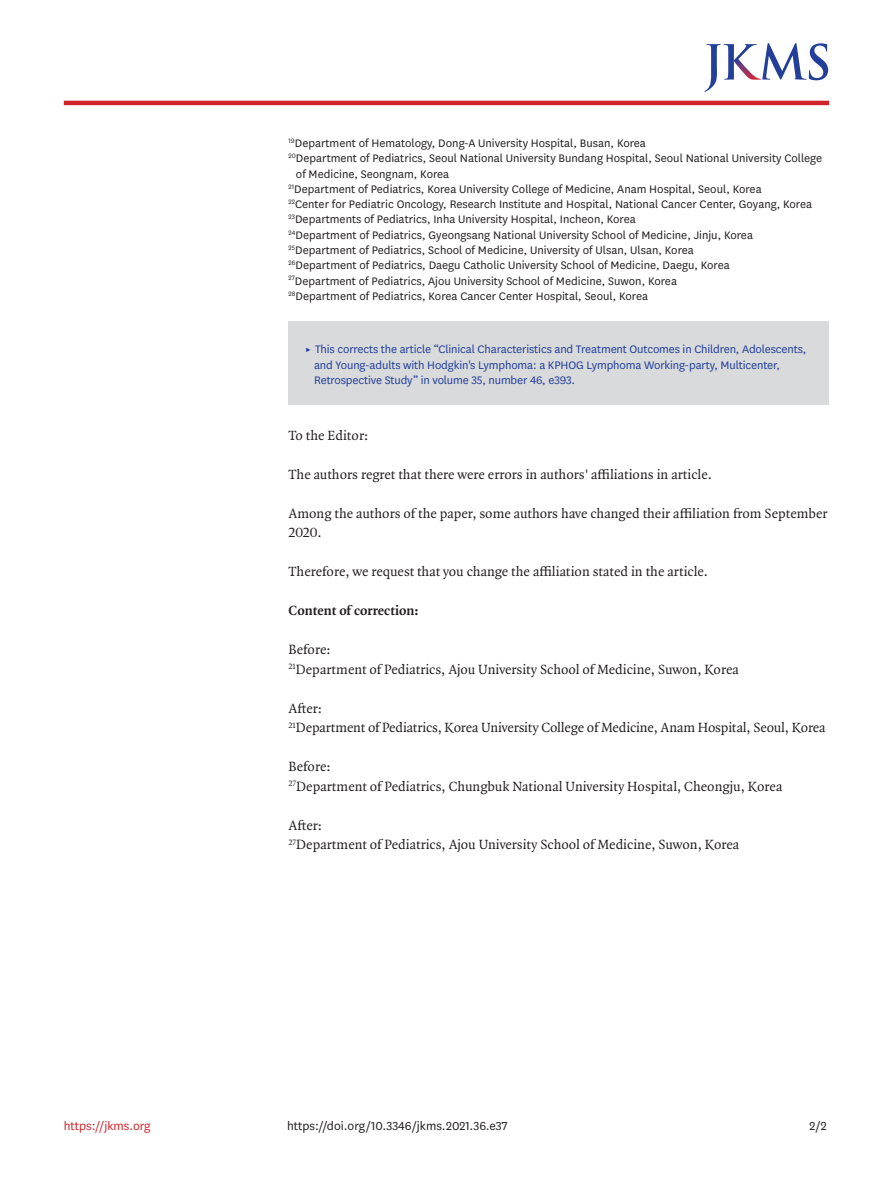
<style>
.page{position:relative;width:893px;height:1191px;background:#fff}
.page>*{position:absolute;margin:0;border:0;box-sizing:border-box;transform-origin:0 0}
.body_p_first{font:14.25px "Quadraat OT";color:#231f20}
.body_p{font:14.25px/19.5px "Quadraat OT";color:#231f20}
.body_p-2{font:700 14.25px "Quadraat OT";color:#231f20}
.doi_running_footer{font:13.5px "National";color:#231f20}
.t1{font:13.5px "National";color:#d1232a}
.aff{font:12.75px/15.3px "National";color:#231f20}
.t2{font:12.75px/15.3px "National";letter-spacing:-.01em;color:#223f99}
.s1{font-family:"Times New Roman";font-size:6px}
</style>
<div class="page">
<hr style="left:64px;top:101px;width:765px;height:4px;background:#d1232a">
<svg style="left:704px;top:43px;width:124px;height:49px"></svg>
<div style="left:289px;top:321px;width:540px;height:84px;background:#d9dadc"></div>
<p class="aff" style="left:289px;top:135px;width:359px"><sup>19</sup>Department of Hematology, Dong-A University Hospital, Busan, Korea</p>
<p class="aff" style="left:296px;top:150px;width:528px;text-indent:-7px"><sup>20</sup>Department of Pediatrics, Seoul National University Bundang Hospital, Seoul National University College of Medicine, Seongnam, Korea</p>
<p class="aff" style="left:289px;top:181px;width:475px"><sup>21</sup>Department of Pediatrics, Korea University College of Medicine, Anam Hospital, Seoul, Korea</p>
<p class="aff" style="left:289px;top:196px;width:525px"><sup>22</sup>Center for Pediatric Oncology, Research Institute and Hospital, National Cancer Center, Goyang, Korea</p>
<p class="aff" style="left:289px;top:211px;width:349px"><sup>23</sup>Departments of Pediatrics, Inha University Hospital, Incheon, Korea</p>
<p class="aff" style="left:289px;top:227px;width:466px"><sup>24</sup>Department of Pediatrics, Gyeongsang National University School of Medicine, Jinju, Korea</p>
<p class="aff" style="left:289px;top:242px;width:407px"><sup>25</sup>Department of Pediatrics, School of Medicine, University of Ulsan, Ulsan, Korea</p>
<p class="aff" style="left:289px;top:257px;width:443px"><sup>26</sup>Department of Pediatrics, Daegu Catholic University School of Medicine, Daegu, Korea</p>
<p class="aff" style="left:289px;top:272px;width:390px"><sup>27</sup>Department of Pediatrics, Ajou University School of Medicine, Suwon, Korea</p>
<p class="aff" style="left:289px;top:288px;width:361px"><sup>28</sup>Department of Pediatrics, Korea Cancer Center Hospital, Seoul, Korea</p>
<p class="t2" style="left:314px;top:341px;width:494px;text-indent:-8px"><span class="s1">►</span> This corrects the article “Clinical Characteristics and Treatment Outcomes in Children, Adolescents, and Young-adults with Hodgkin's Lymphoma: a KPHOG Lymphoma Working-party, Multicenter,<br>Retrospective Study” in volume 35, number 46, e393.</p>
<p class="body_p_first" style="left:289px;top:425px;width:81px">To the Editor:</p>
<p class="body_p" style="left:289px;top:464px;width:425px">The authors regret that there were errors in authors' affiliations in article.</p>
<p class="body_p" style="left:289px;top:503px;width:540px">Among the authors of the paper, some authors have changed their affiliation from September<br>2020.</p>
<p class="body_p" style="left:289px;top:562px;width:421px">Therefore, we request that you change the affiliation stated in the article.</p>
<p class="body_p-2" style="left:289px;top:601px;width:132px">Content of correction:</p>
<p class="body_p" style="left:289px;top:640px;width:44px">Before:</p>
<p class="body_p_first" style="left:289px;top:659px;width:452px"><sup>21</sup>Department of Pediatrics, Ajou University School of Medicine, Suwon, Korea</p>
<p class="body_p" style="left:289px;top:698px;width:35px">After:</p>
<p class="body_p_first" style="left:289px;top:718px;width:539px"><sup>21</sup>Department of Pediatrics, Korea University College of Medicine, Anam Hospital, Seoul, Korea</p>
<p class="body_p" style="left:289px;top:757px;width:44px">Before:</p>
<p class="body_p_first" style="left:289px;top:776px;width:495px"><sup>27</sup>Department of Pediatrics, Chungbuk National University Hospital, Cheongju, Korea</p>
<p class="body_p" style="left:289px;top:815px;width:35px">After:</p>
<p class="body_p_first" style="left:289px;top:835px;width:452px"><sup>27</sup>Department of Pediatrics, Ajou University School of Medicine, Suwon, Korea</p>
<p class="t1" style="left:64px;top:1116px;width:88px">https://jkms.org</p>
<p class="doi_running_footer" style="left:287px;top:1116px;width:222px">https://doi.org/10.3346/jkms.2021.36.e37</p>
<p class="doi_running_footer" style="left:810px;top:1116px;width:19px">2/2</p>
</div>
